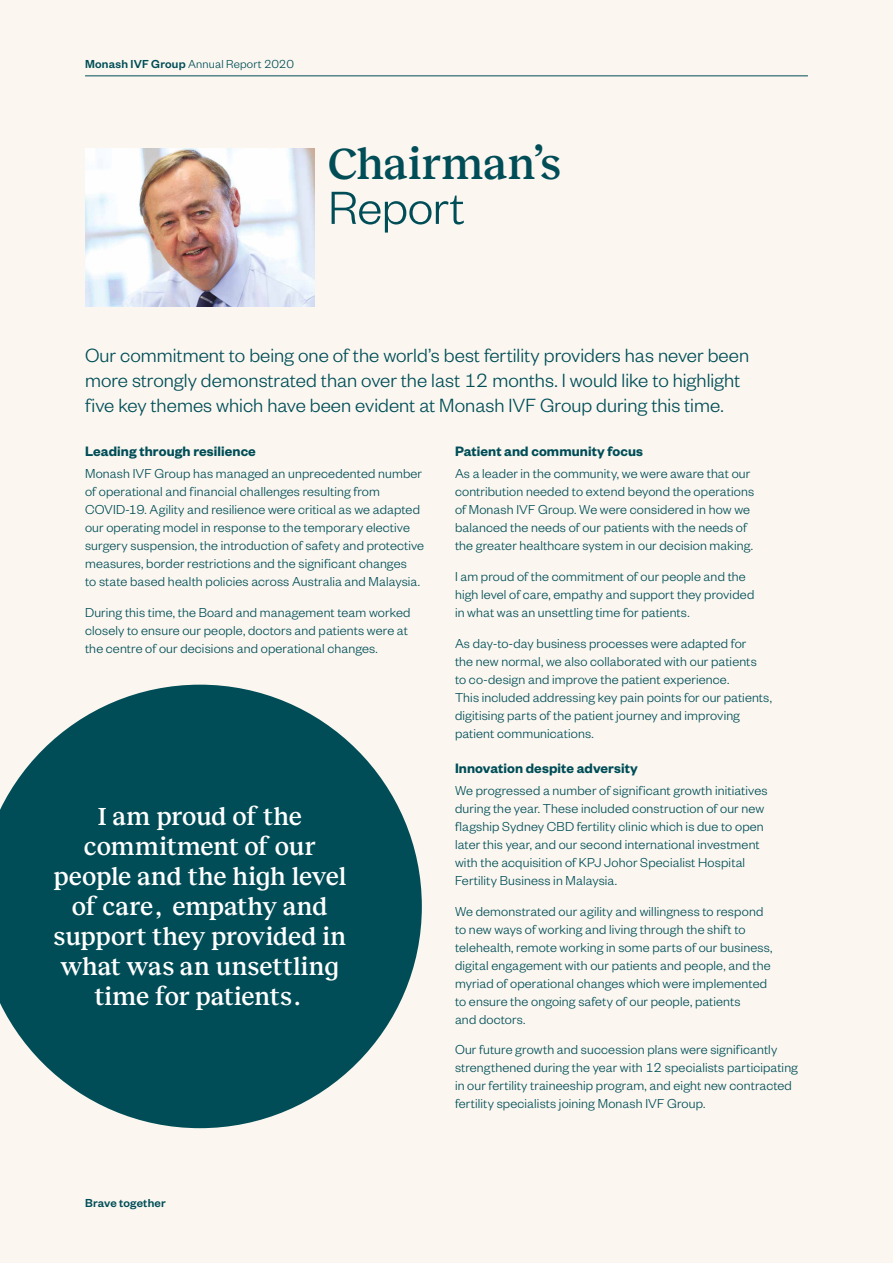
<style>
.page{position:relative;width:893px;height:1263px;background:#fff}
.page>*{position:absolute;margin:0;border:0;box-sizing:border-box;transform-origin:0 0}
.t1{font:300 51px "Founders Grotesk";letter-spacing:-.005em;color:#004d57}
.t2{font:500 45px "Reckless";letter-spacing:-.005em;color:#004d57}
.t3{font:500 25.5px/30px "Reckless";letter-spacing:-.01em;color:#fff;text-align:center}
.t4{font:300 21px/25.2px "Founders Grotesk";color:#004d57}
.t5{font:600 15px "Founders Grotesk";letter-spacing:.005em;color:#004d57}
.t6{font:300 14.25px/18px "Founders Grotesk";letter-spacing:.01em;color:#004d57}
.t7{font:300 12.75px "Founders Grotesk";letter-spacing:.015em;color:#004d57}
.t8{font:500 12.75px "Founders Grotesk";letter-spacing:.015em;color:#004d57}
.s1{font-weight:500}
</style>
<div class="page">
<div style="left:0;top:0;width:892px;height:1263px;background:#fbf7f0"></div>
<img style="left:85px;top:149px;width:230px;height:158px">
<svg style="left:0;top:685px;width:422px;height:443px;fill:#004d57"></svg>
<hr style="left:85px;top:75px;width:723px;height:1px;background:#004d57">
<p class="t7" style="left:85px;top:56px;width:210px"><span class="s1">Monash IVF Group</span> Annual Report 2020</p>
<h2 class="t2" style="left:328px;top:131px;width:234px">Chairman’s</h2>
<h1 class="t1" style="left:328px;top:177px;width:138px">Report</h1>
<p class="t4" style="left:85px;top:342px;width:666px">Our commitment to being one of the world’s best fertility providers has never been more strongly demonstrated than over the last 12 months. I would like to highlight five key themes which have been evident at Monash IVF Group during this time.</p>
<p class="t5" style="left:85px;top:442px;width:172px">Leading through resilience</p>
<p class="t6" style="left:85px;top:464px;width:340px">Monash IVF Group has managed an unprecedented number of operational and financial challenges resulting from COVID-19. Agility and resilience were critical as we adapted our operating model in response to the temporary elective surgery suspension, the introduction of safety and protective measures, border restrictions and the significant changes<br>to state based health policies across Australia and Malaysia.</p>
<p class="t6" style="left:85px;top:603px;width:327px">During this time, the Board and management team worked closely to ensure our people, doctors and patients were at the centre of our decisions and operational changes.</p>
<p class="t5" style="left:455px;top:442px;width:189px">Patient and community focus</p>
<p class="t6" style="left:455px;top:464px;width:301px">As a leader in the community, we were aware that our contribution needed to extend beyond the operations of Monash IVF Group. We were considered in how we balanced the needs of our patients with the needs of the greater healthcare system in our decision making.</p>
<p class="t6" style="left:455px;top:567px;width:301px">I am proud of the commitment of our people and the high level of care, empathy and support they provided in what was an unsettling time for patients.</p>
<p class="t6" style="left:455px;top:633px;width:319px">As day-to-day business processes were adapted for<br>the new normal, we also collaborated with our patients<br>to co-design and improve the patient experience.<br>This included addressing key pain points for our patients, digitising parts of the patient journey and improving patient communications.</p>
<p class="t5" style="left:455px;top:758px;width:184px">Innovation despite adversity</p>
<p class="t6" style="left:455px;top:781px;width:314px">We progressed a number of significant growth initiatives during the year. These included construction of our new flagship Sydney CBD fertility clinic which is due to open later this year, and our second international investment with the acquisition of KPJ Johor Specialist Hospital Fertility Business in Malaysia.</p>
<p class="t6" style="left:455px;top:901px;width:319px">We demonstrated our agility and willingness to respond to new ways of working and living through the shift to telehealth, remote working in some parts of our business, digital engagement with our patients and people, and the myriad of operational changes which were implemented to ensure the ongoing safety of our people, patients<br>and doctors.</p>
<p class="t6" style="left:455px;top:1040px;width:344px">Our future growth and succession plans were significantly strengthened during the year with 12 specialists participating in our fertility traineeship program, and eight new contracted fertility specialists joining Monash IVF Group.</p>
<h3 class="t3" style="left:53px;top:800px;width:295px">I am proud of the commitment of our people and the high level of care, empathy and support they provided in what was an unsettling time for patients.</h3>
<p class="t8" style="left:85px;top:1195px;width:82px">Brave together</p>
</div>
